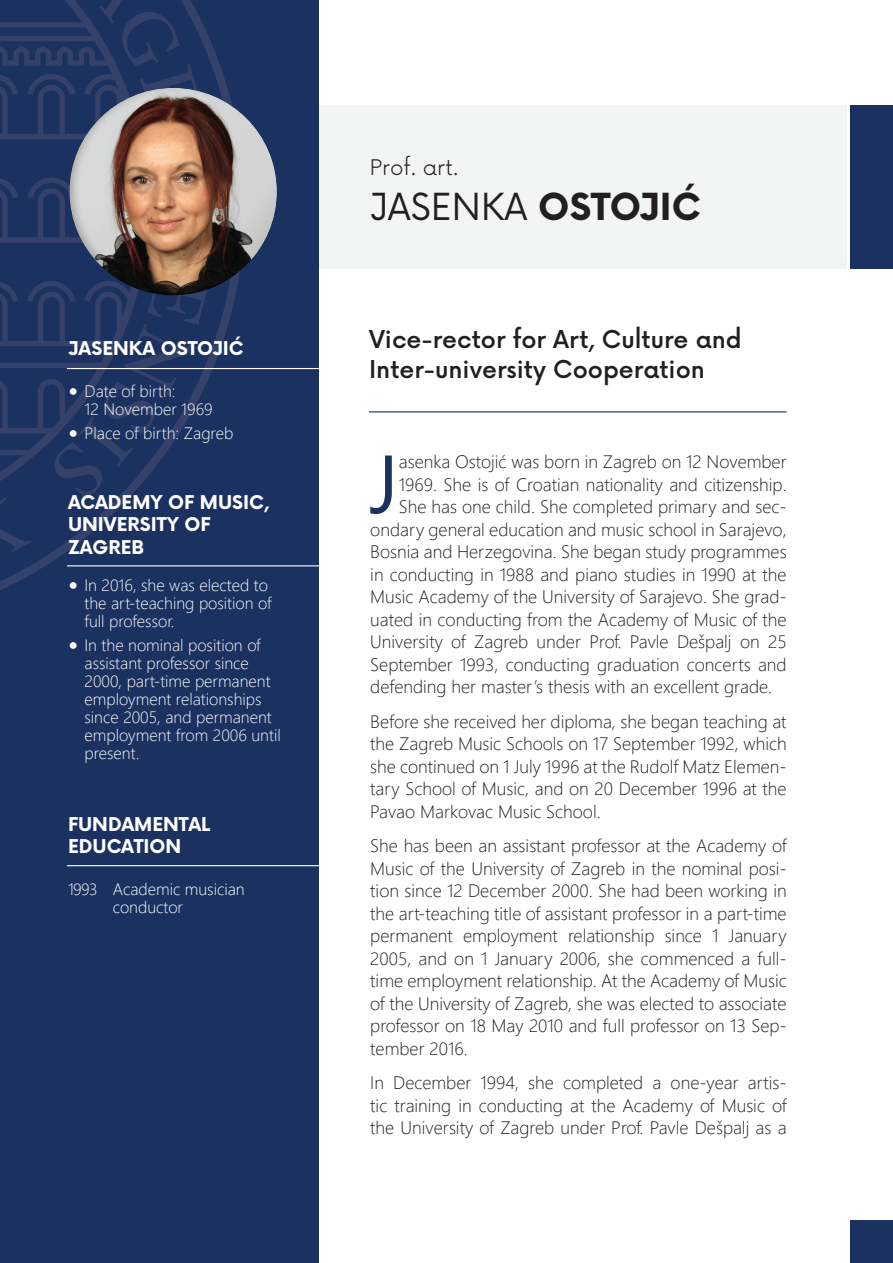
<style>
.page{position:relative;width:893px;height:1263px;background:#fff}
.page>*{position:absolute;margin:0;border:0;box-sizing:border-box;transform-origin:0 0}
.t1{font:82.2px "Segoe UI";color:#1b315f}
.t2{font:36.3px "Now";color:#231f20}
.t3{font:500 24px/30px "Now";color:#231f20}
.t4{font:300 21px "Now";color:#231f20}
.t5{font:700 18.45px/22.2px "Now";color:#fff}
.Body_Text{font:300 18px/22.5px "Segoe UI";color:#231f20;text-align:justify}
.CV_Normal{font:300 16.5px/18px "Segoe UI";color:#fff}
.CV_Heading_3{font:300 16.5px "Segoe UI";color:#fff}
.s1{font-family:"Now";font-weight:700}
.s2{font-weight:700}
</style>
<div class="page">
<div style="left:850px;top:1220px;width:43px;height:43px;background:#1b315f"></div>
<div style="left:298px;top:105px;width:549px;height:164px;background:#f3f5f5"></div>
<div style="left:0;top:0;width:319px;height:1263px;background:#1b315f"></div>
<svg style="left:0;top:0;width:245px;height:590px"></svg>
<hr style="left:67px;top:368px;width:252px;height:1px;background:#fff">
<hr style="left:67px;top:865px;width:252px;height:1px;background:#fff">
<hr style="left:67px;top:565px;width:252px;height:1px;background:#fff">
<div style="left:55px;top:75px;width:234px;height:222px;background:#231f20;opacity:.25"></div>
<div style="left:850px;top:105px;width:43px;height:164px;background:#1b315f"></div>
<hr style="left:369px;top:411px;width:418px;height:1px;background:#1b315f">
<p class="t5" style="left:68px;top:337px;width:177px">JASENKA OSTOJIĆ</p>
<p class="CV_Normal" style="left:85px;top:380px;width:130px;text-indent:-16px"><span class="s1">•</span> Date of birth:<br>12 November 1969</p>
<p class="CV_Normal" style="left:68px;top:423px;width:167px"><span class="s1">•</span> Place of birth: Zagreb</p>
<p class="t5" style="left:68px;top:491px;width:203px">ACADEMY OF MUSIC,<br>UNIVERSITY OF<br>ZAGREB</p>
<p class="CV_Normal" style="left:85px;top:575px;width:189px;text-indent:-16px"><span class="s1">•</span> In 2016, she was elected to the art-teaching position of full professor.</p>
<p class="CV_Normal" style="left:85px;top:635px;width:198px;text-indent:-16px"><span class="s1">•</span> In the nominal position of assistant professor since<br>2000, part-time permanent employment relationships since 2005, and permanent employment from 2006 until present.</p>
<p class="t5" style="left:68px;top:812px;width:144px">FUNDAMENTAL<br>EDUCATION</p>
<p class="CV_Heading_3" style="left:68px;top:873px;width:31px">1993</p>
<p class="CV_Normal" style="left:113px;top:878px;width:134px">Academic musician conductor</p>
<p class="t4" style="left:370px;top:150px;width:90px">Prof. art.</p>
<p class="t2" style="left:370px;top:177px;width:333px">JASENKA <span class="s2">OSTOJIĆ</span></p>
<p class="t3" style="left:369px;top:323px;width:374px">Vice-rector for Art, Culture and<br>Inter-university Cooperation</p>
<p class="t1" style="left:369px;top:406px;width:31px">J</p>
<p class="Body_Text" style="left:399px;top:449px;width:389px">asenka Ostojić was born in Zagreb on 12 November</p>
<p class="Body_Text" style="left:399px;top:471px;width:389px">1969. She is of Croatian nationality and citizenship.</p>
<p class="Body_Text" style="left:399px;top:494px;width:389px">She has one child. She completed primary and sec-</p>
<p class="Body_Text" style="left:370px;top:516px;width:418px">ondary general education and music school in Sarajevo,</p>
<p class="Body_Text" style="left:370px;top:539px;width:418px">Bosnia and Herzegovina. She began study programmes</p>
<p class="Body_Text" style="left:370px;top:561px;width:418px">in conducting in 1988 and piano studies in 1990 at the</p>
<p class="Body_Text" style="left:370px;top:584px;width:418px">Music Academy of the University of Sarajevo. She grad-</p>
<p class="Body_Text" style="left:370px;top:606px;width:418px">uated in conducting from the Academy of Music of the</p>
<p class="Body_Text" style="left:370px;top:629px;width:418px">University of Zagreb under Prof. Pavle Dešpalj on 25</p>
<p class="Body_Text" style="left:370px;top:651px;width:418px">September 1993, conducting graduation concerts and</p>
<p class="Body_Text" style="left:370px;top:674px;width:403px">defending her master’s thesis with an excellent grade.</p>
<p class="Body_Text" style="left:370px;top:708px;width:418px">Before she received her diploma, she began teaching at the Zagreb Music Schools on 17 September 1992, which she continued on 1 July 1996 at the Rudolf Matz Elemen&shy;tary School of Music, and on 20 December 1996 at the Pavao Markovac Music School.</p>
<p class="Body_Text" style="left:370px;top:833px;width:418px">She has been an assistant professor at the Academy of Music of the University of Zagreb in the nominal posi&shy;tion since 12 December 2000. She had been working in the art-teaching title of assistant professor in a part-time permanent employment relationship since 1 January 2005, and on 1 January 2006, she commenced a full&shy;time employment relationship. At the Academy of Music of the University of Zagreb, she was elected to associate professor on 18 May 2010 and full professor on 13 Sep&shy;tember 2016.</p>
<p class="Body_Text" style="left:370px;top:1070px;width:418px">In December 1994, she completed a one-year artis&shy;tic training in conducting at the Academy of Music of the University of Zagreb under Prof. Pavle Dešpalj as a</p>
</div>
